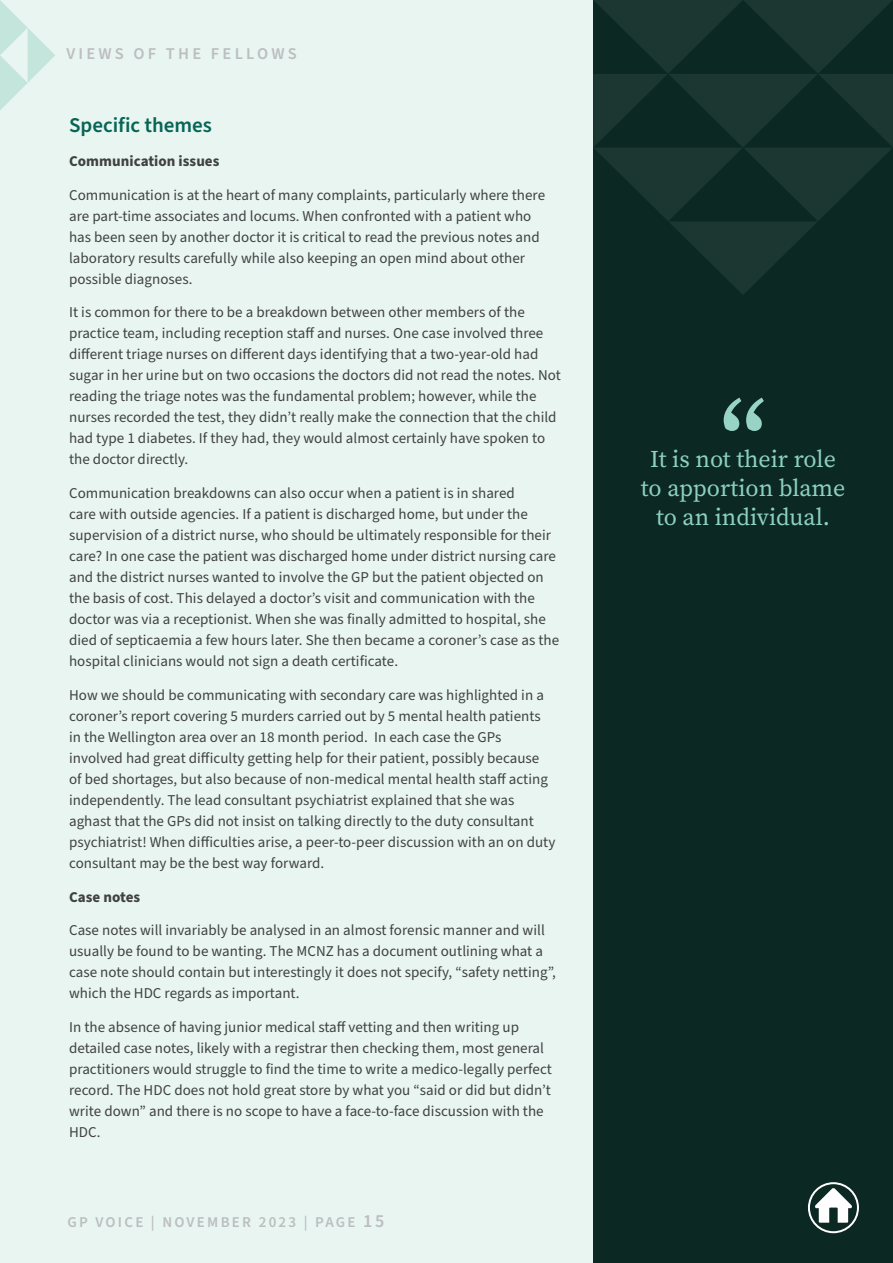
<style>
.page{position:relative;width:893px;height:1263px;background:#e8f5f1}
.page>*{position:absolute;margin:0;border:0;box-sizing:border-box;transform-origin:0 0}
.t1{font:600 108px "Source Serif Pro";color:#97d4c6}
.t2{font:24px "Source Serif Pro";color:#8cd0c0}
.t3{font:600 21px "Source Sans Pro";color:#066555}
.t4{font:600 16.5px "Source Sans Pro";letter-spacing:.195em;color:#bcbec0}
.t5{font:15px/21px "Source Sans Pro";letter-spacing:.005em;color:#414142}
.t6{font:700 15px "Source Sans Pro";letter-spacing:.005em;color:#414142}
.t7{font:600 15px "Source Sans Pro";letter-spacing:.15em;color:#bcbec0}
.s1{font-size:18px}
</style>
<div class="page">
<div style="left:593px;top:0;width:300px;height:1263px;background:#0c2823"></div>
<svg style="left:815px;top:1188px;width:37px;height:35px"></svg>
<div style="left:808px;top:1182px;width:51px;height:51px;border:2px solid #fff;border-radius:50%"></div>
<svg style="left:0;top:0;width:55px;height:110px"></svg>
<svg style="left:593px;top:0;width:300px;height:295px"></svg>
<p class="t4" style="left:66px;top:43px;width:232px">VIEWS OF THE FELLOWS</p>
<h3 class="t3" style="left:69px;top:111px;width:144px">Specific themes</h3>
<p class="t6" style="left:69px;top:151px;width:152px">Communication issues</p>
<p class="t5" style="left:69px;top:185px;width:478px">Communication is at the heart of many complaints, particularly where there are part-time associates and locums. When confronted with a patient who has been seen by another doctor it is critical to read the previous notes and laboratory results carefully while also keeping an open mind about other possible diagnoses.</p>
<p class="t5" style="left:69px;top:302px;width:493px">It is common for there to be a breakdown between other members of the practice team, including reception staff and nurses. One case involved three different triage nurses on different days identifying that a two-year-old had sugar in her urine but on two occasions the doctors did not read the notes. Not reading the triage notes was the fundamental problem; however, while the nurses recorded the test, they didn’t really make the connection that the child had type 1 diabetes. If they had, they would almost certainly have spoken to the doctor directly.</p>
<p class="t5" style="left:69px;top:483px;width:492px">Communication breakdowns can also occur when a patient is in shared<br>care with outside agencies. If a patient is discharged home, but under the supervision of a district nurse, who should be ultimately responsible for their care? In one case the patient was discharged home under district nursing care and the district nurses wanted to involve the GP but the patient objected on the basis of cost. This delayed a doctor’s visit and communication with the doctor was via a receptionist. When she was finally admitted to hospital, she died of septicaemia a few hours later. She then became a coroner’s case as the hospital clinicians would not sign a death certificate.</p>
<p class="t5" style="left:69px;top:685px;width:488px">How we should be communicating with secondary care was highlighted in a coroner’s report covering 5 murders carried out by 5 mental health patients in the Wellington area over an 18 month period. In each case the GPs involved had great difficulty getting help for their patient, possibly because of bed shortages, but also because of non-medical mental health staff acting independently. The lead consultant psychiatrist explained that she was aghast that the GPs did not insist on talking directly to the duty consultant psychiatrist! When difficulties arise, a peer-to-peer discussion with an on duty consultant may be the best way forward.</p>
<p class="t6" style="left:69px;top:886px;width:73px">Case notes</p>
<p class="t5" style="left:69px;top:920px;width:488px">Case notes will invariably be analysed in an almost forensic manner and will usually be found to be wanting. The MCNZ has a document outlining what a case note should contain but interestingly it does not specify, “safety netting”, which the HDC regards as important.</p>
<p class="t5" style="left:69px;top:1017px;width:484px">In the absence of having junior medical staff vetting and then writing up detailed case notes, likely with a registrar then checking them, most general practitioners would struggle to find the time to write a medico-legally perfect record. The HDC does not hold great store by what you “said or did but didn’t write down” and there is no scope to have a face-to-face discussion with the HDC.</p>
<p class="t7" style="left:68px;top:1212px;width:318px">GP VOICE | NOVEMBER 2023 | PAGE <span class="s1">15</span></p>
<h1 class="t1" style="left:720px;top:368px;width:47px">“</h1>
<h2 class="t2" style="left:650px;top:443px;width:187px">It is not their role</h2>
<h2 class="t2" style="left:641px;top:472px;width:206px">to apportion blame</h2>
<h2 class="t2" style="left:656px;top:501px;width:176px">to an individual.</h2>
</div>
